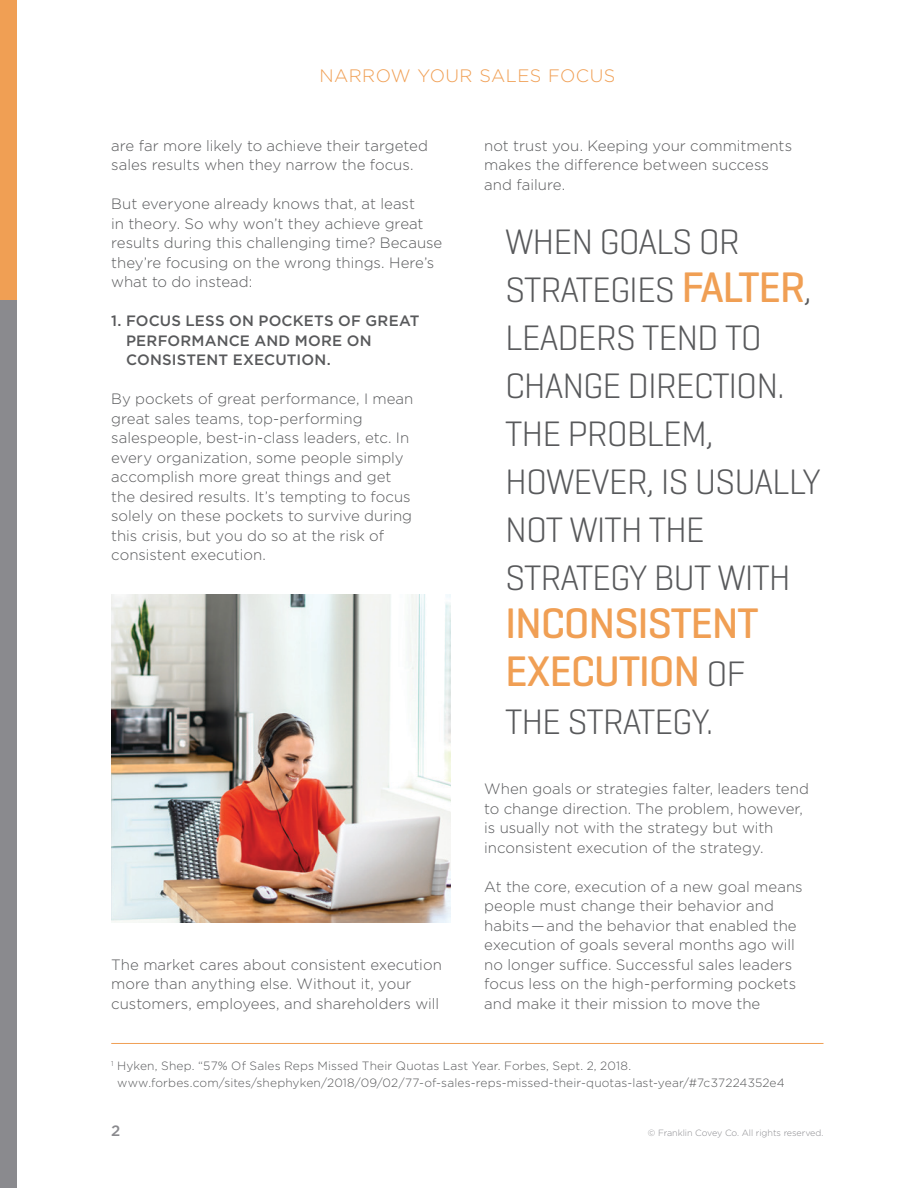
<style>
.page{position:relative;width:918px;height:1188px;background:#fff}
.page>*{position:absolute;margin:0;border:0;box-sizing:border-box;transform-origin:0 0}
.t1{font:500 43.5px/48px "Geogrotesque";letter-spacing:-.03em;color:#f09f54}
.t2{font:300 36px/48px "Geogrotesque";letter-spacing:-.03em;color:#58595b}
.t3{font:300 18px "Gotham";letter-spacing:.025em;color:#f09f54}
.t4{font:300 15px/19.5px "Gotham";color:#58595b}
.t5{font:500 15px/19.5px "Gotham";letter-spacing:.01em;color:#58595b}
.t6{font:500 15px "Gotham";color:#8a8a8e}
.t7{font:300 12px/16.5px "Gotham";letter-spacing:.01em;color:#58595b}
.t8{font:300 9px "Gotham";letter-spacing:-.005em;color:#8a8a8e}
.s1{font-weight:500;font-size:43.5px;color:#f09f54}
.s2{font-weight:300;font-size:36px;color:#58595b}
</style>
<div class="page">
<div style="left:0;top:294px;width:17px;height:894px;background:#8a8a8e"></div>
<div style="left:0;top:0;width:17px;height:300px;background:#f09f54"></div>
<hr style="left:111px;top:1043px;width:713px;height:1px;background:#f09f54">
<img style="left:111px;top:594px;width:340px;height:328px">
<p class="t3" style="left:319px;top:64px;width:297px">NARROW YOUR SALES FOCUS</p>
<p class="t4" style="left:111px;top:135px;width:318px">are far more likely to achieve their targeted sales results when they narrow the focus.</p>
<p class="t4" style="left:111px;top:194px;width:333px">But everyone already knows that, at least<br>in theory. So why won’t they achieve great results during this challenging time? Because they’re focusing on the wrong things. Here’s what to do instead:</p>
<p class="t5" style="left:126px;top:311px;width:295px;text-indent:-15px">1. FOCUS LESS ON POCKETS OF GREAT<br>PERFORMANCE AND MORE ON<br>CONSISTENT EXECUTION.</p>
<p class="t4" style="left:111px;top:389px;width:304px">By pockets of great performance, I mean great sales teams, top-performing salespeople, best-in-class leaders, etc. In every organization, some people simply accomplish more great things and get the desired results. It’s tempting to focus solely on these pockets to survive during this crisis, but you do so at the risk of consistent execution.</p>
<p class="t4" style="left:111px;top:954px;width:332px">The market cares about consistent execution more than anything else. Without it, your customers, employees, and shareholders will</p>
<p class="t4" style="left:484px;top:135px;width:309px">not trust you. Keeping your commitments makes the difference between success and failure.</p>
<h2 class="t2" style="left:505px;top:217px;width:317px">WHEN GOALS OR<br>STRATEGIES <span class="s1">FALTER</span>,<br>LEADERS TEND TO<br>CHANGE DIRECTION.<br>THE PROBLEM,<br>HOWEVER, IS USUALLY<br>NOT WITH THE<br>STRATEGY BUT WITH</h2>
<h1 class="t1" style="left:505px;top:599px;width:255px">INCONSISTENT<br>EXECUTION <span class="s2">OF</span></h1>
<h2 class="t2" style="left:505px;top:697px;width:210px">THE STRATEGY.</h2>
<p class="t4" style="left:484px;top:779px;width:326px">When goals or strategies falter, leaders tend to change direction. The problem, however, is usually not with the strategy but with inconsistent execution of the strategy.</p>
<p class="t4" style="left:484px;top:876px;width:320px">At the core, execution of a new goal means people must change their behavior and habits — and the behavior that enabled the execution of goals several months ago will no longer suffice. Successful sales leaders focus less on the high-performing pockets and make it their mission to move the</p>
<p class="t7" style="left:117px;top:1057px;width:669px;text-indent:-6px"><sup>1</sup> Hyken, Shep. “57% Of Sales Reps Missed Their Quotas Last Year. Forbes, Sept. 2, 2018. www.forbes.com/sites/shephyken/2018/09/02/77-of-sales-reps-missed-their-quotas-last-year/#7c37224352e4</p>
<p class="t6" style="left:111px;top:1120px;width:11px">2</p>
<p class="t8" style="left:648px;top:1127px;width:177px">© Franklin Covey Co. All rights reserved.</p>
</div>
